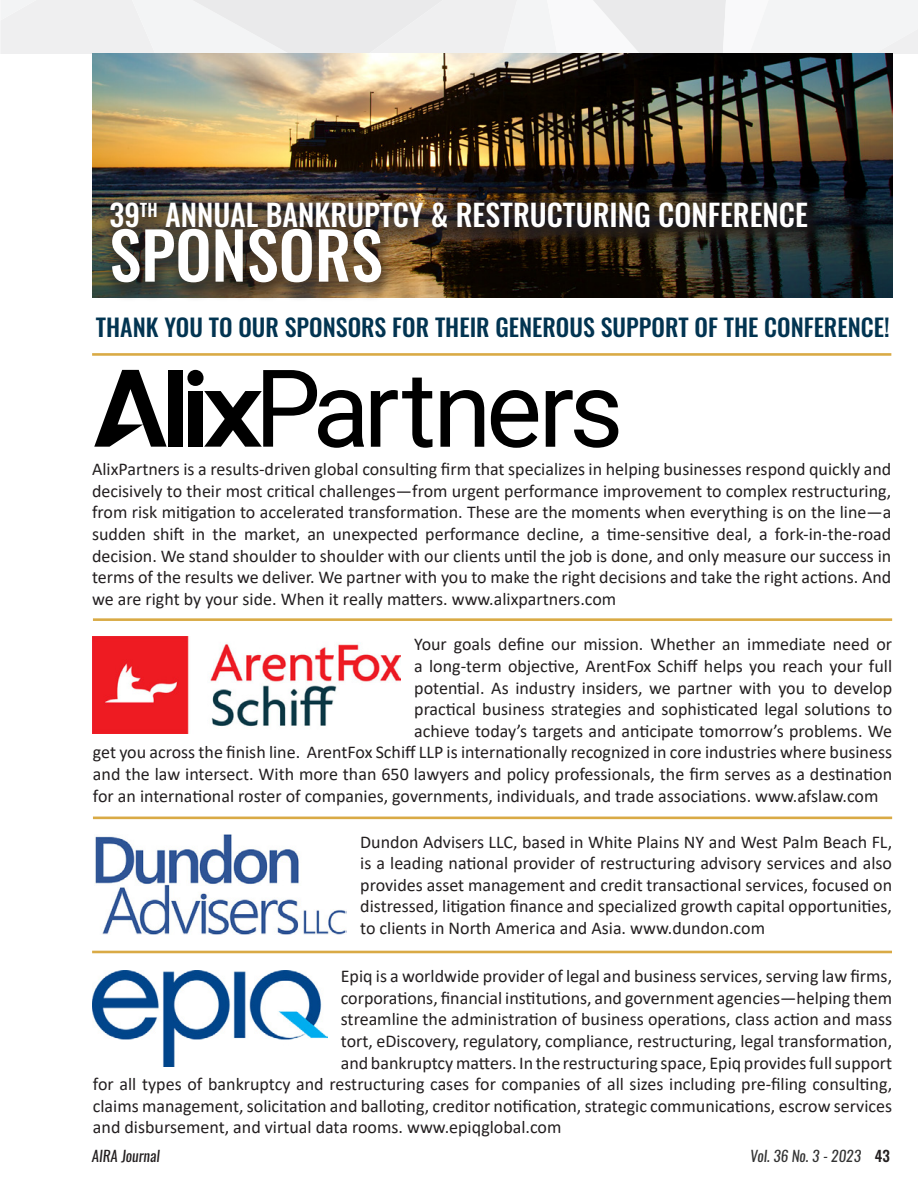
<style>
.page{position:relative;width:918px;height:1188px;background:#fff}
.page>*{position:absolute;margin:0;border:0;box-sizing:border-box;transform-origin:0 0}
.Article_-_Body{font:500 64.5px "Oswald";color:#fff}
.Article_-_Body-2{font:500 30px "Oswald";color:#fff}
.Article_-_Body-3{font:500 24px "Oswald";color:#023451}
.Article_-_Body-4{font:18px/21.6px "Calibri";color:#231f20;text-align:justify}
.t1{font:italic 15px "Oswald";color:#333}
.t2{font:italic 15px "Oswald";color:#231f20}
.s1{font-weight:500;font-style:normal;color:#231f20}
</style>
<div class="page">
<svg style="left:0;top:0;width:918px;height:54px"></svg>
<img style="left:92px;top:637px;width:309px;height:96px">
<svg style="left:371px;top:378px;width:61px;height:70px"></svg>
<svg style="left:440px;top:390px;width:44px;height:57px"></svg>
<svg style="left:491px;top:390px;width:47px;height:58px"></svg>
<svg style="left:546px;top:390px;width:72px;height:58px"></svg>
<svg style="left:204px;top:370px;width:160px;height:78px"></svg>
<div style="left:187px;top:370px;width:17px;height:16px;background:#000;border-radius:50%"></div>
<div style="left:168px;top:370px;width:14px;height:77px;background:#000"></div>
<div style="left:188px;top:391px;width:15px;height:56px;background:#000"></div>
<svg style="left:94px;top:370px;width:73px;height:77px"></svg>
<hr style="left:92px;top:353px;width:799px;height:3px;background:#d9aa45">
<hr style="left:93px;top:618px;width:799px;height:3px;background:#d9aa45">
<img style="left:93px;top:54px;width:799px;height:244px">
<div style="left:99px;top:194px;width:725px;height:108px;background:#231f20;opacity:.57"></div>
<hr style="left:93px;top:817px;width:799px;height:2px;background:#d9aa45">
<img style="left:95px;top:834px;width:252px;height:100px">
<hr style="left:92px;top:951px;width:800px;height:2px;background:#d9aa45">
<img style="left:93px;top:970px;width:234px;height:96px">
<p class="Article_-_Body-2" style="left:109px;top:199px;width:700px">39<sup>TH</sup> ANNUAL BANKRUPTCY &amp; RESTRUCTURING CONFERENCE</p>
<p class="Article_-_Body" style="left:109px;top:222px;width:275px">SPONSORS</p>
<p class="Article_-_Body-3" style="left:96px;top:315px;width:795px">THANK YOU TO OUR SPONSORS FOR THEIR GENEROUS SUPPORT OF THE CONFERENCE!</p>
<p class="Article_-_Body-4" style="left:92px;top:458px;width:801px">AlixPartners is a results-driven global consulting firm that specializes in helping businesses respond quickly and decisively to their most critical challenges—from urgent performance improvement to complex restructuring, from risk mitigation to accelerated transformation. These are the moments when everything is on the line—a sudden shift in the market, an unexpected performance decline, a time-sensitive deal, a fork-in-the-road decision. We stand shoulder to shoulder with our clients until the job is done, and only measure our success in terms of the results we deliver. We partner with you to make the right decisions and take the right actions. And we are right by your side. When it really matters. www.alixpartners.com</p>
<p class="Article_-_Body-4" style="left:414px;top:633px;width:479px">Your goals define our mission. Whether an immediate need or</p>
<p class="Article_-_Body-4" style="left:414px;top:655px;width:479px">a long-term objective, ArentFox Schiff helps you reach your full</p>
<p class="Article_-_Body-4" style="left:414px;top:676px;width:479px">potential. As industry insiders, we partner with you to develop</p>
<p class="Article_-_Body-4" style="left:414px;top:698px;width:479px">practical business strategies and sophisticated legal solutions to</p>
<p class="Article_-_Body-4" style="left:414px;top:720px;width:479px">achieve today’s targets and anticipate tomorrow’s problems. We</p>
<p class="Article_-_Body-4" style="left:93px;top:741px;width:801px">get you across the finish line. ArentFox Schiff LLP is internationally recognized in core industries where business</p>
<p class="Article_-_Body-4" style="left:93px;top:763px;width:801px">and the law intersect. With more than 650 lawyers and policy professionals, the firm serves as a destination</p>
<p class="Article_-_Body-4" style="left:93px;top:784px;width:787px">for an international roster of companies, governments, individuals, and trade associations. www.afslaw.com</p>
<p class="Article_-_Body-4" style="left:360px;top:830px;width:533px">Dundon Advisers LLC, based in White Plains NY and West Palm Beach FL, is a leading national provider of restructuring advisory services and also provides asset management and credit transactional services, focused on distressed, litigation finance and specialized growth capital opportunities, to clients in North America and Asia. www.dundon.com</p>
<p class="Article_-_Body-4" style="left:341px;top:965px;width:553px">Epiq is a worldwide provider of legal and business services, serving law firms,</p>
<p class="Article_-_Body-4" style="left:341px;top:986px;width:553px">corporations, financial institutions, and government agencies—helping them</p>
<p class="Article_-_Body-4" style="left:341px;top:1008px;width:553px">streamline the administration of business operations, class action and mass</p>
<p class="Article_-_Body-4" style="left:341px;top:1030px;width:553px">tort, eDiscovery, regulatory, compliance, restructuring, legal transformation,</p>
<p class="Article_-_Body-4" style="left:341px;top:1051px;width:553px">and bankruptcy matters. In the restructuring space, Epiq provides full support</p>
<p class="Article_-_Body-4" style="left:93px;top:1073px;width:801px">for all types of bankruptcy and restructuring cases for companies of all sizes including pre-filing consulting,</p>
<p class="Article_-_Body-4" style="left:93px;top:1094px;width:801px">claims management, solicitation and balloting, creditor notification, strategic communications, escrow services</p>
<p class="Article_-_Body-4" style="left:93px;top:1116px;width:470px">and disbursement, and virtual data rooms. www.epiqglobal.com</p>
<p class="t2" style="left:92px;top:1146px;width:69px">AIRA Journal</p>
<p class="t1" style="left:750px;top:1146px;width:141px">Vol. 36 No. 3 - 2023 <span class="s1">43</span></p>
</div>
